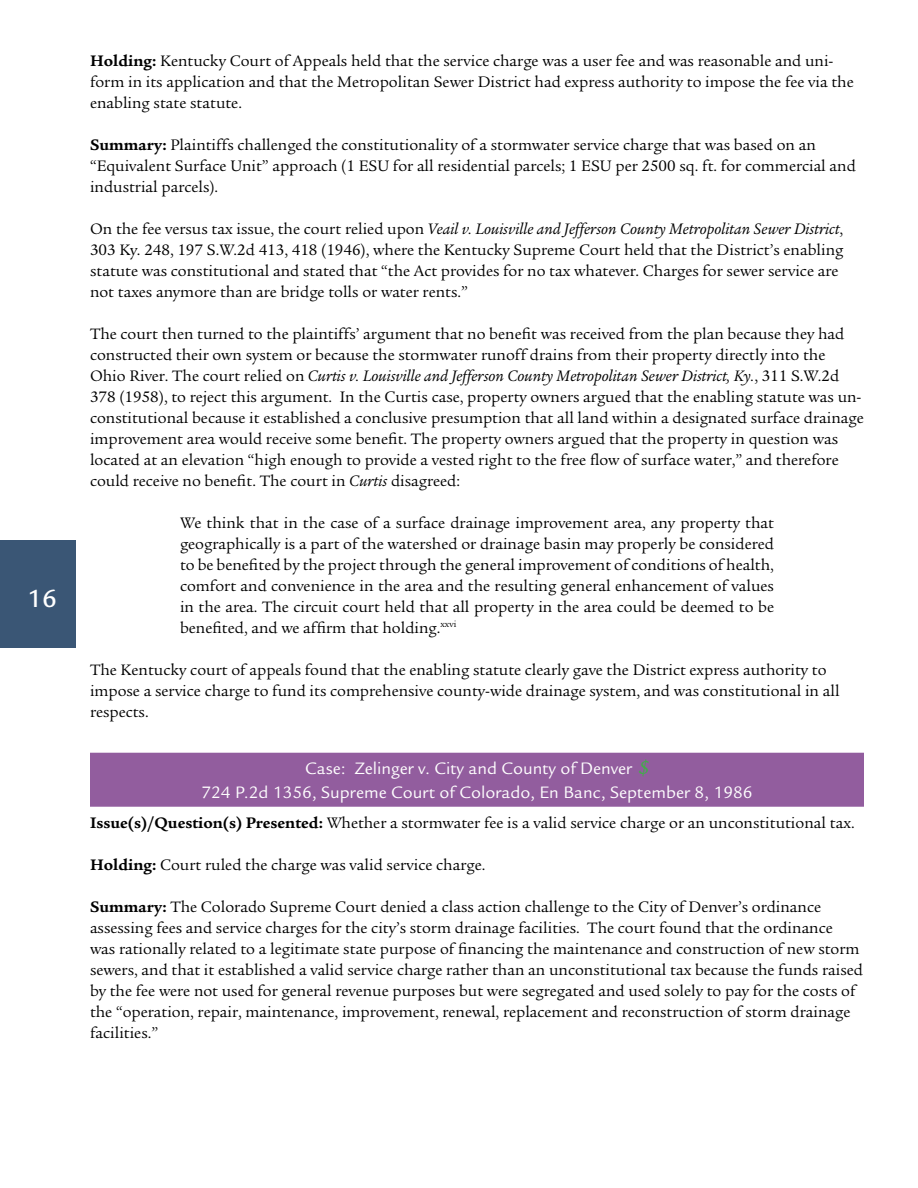
<style>
.page{position:relative;width:918px;height:1188px;background:#fff}
.page>*{position:absolute;margin:0;border:0;box-sizing:border-box;transform-origin:0 0}
.t1{font:500 27px "Legacy Sans Std";color:#fff}
.t2{font:18px/24px "Legacy Sans Std";color:#fff;text-align:center}
.t3{font:16.5px/21px "Legacy Serif Std";color:#000}
.s1{font-weight:700}
.s2{font-style:italic}
.s3{font-family:"Lucida Handwriting";font-style:italic;color:#41ad49}
</style>
<div class="page">
<div style="left:0;top:540px;width:76px;height:108px;background:#3a5675"></div>
<div style="left:90px;top:753px;width:774px;height:30px;background:#925d9e"></div>
<div style="left:90px;top:777px;width:774px;height:30px;background:#925d9e"></div>
<h1 class="t1" style="left:28px;top:583px;width:31px">16</h1>
<p class="t3" style="left:90px;top:50px;width:765px"><span class="s1">Holding:</span> Kentucky Court of Appeals held that the service charge was a user fee and was reasonable and uni&shy;form in its application and that the Metropolitan Sewer District had express authority to impose the fee via the enabling state statute.</p>
<p class="t3" style="left:90px;top:134px;width:767px"><span class="s1">Summary:</span> Plaintiffs challenged the constitutionality of a stormwater service charge that was based on an “Equivalent Surface Unit” approach (1 ESU for all residential parcels; 1 ESU per 2500 sq. ft. for commercial and industrial parcels).</p>
<p class="t3" style="left:90px;top:218px;width:755px">On the fee versus tax issue, the court relied upon <span class="s2">Veail v. Louisville and Jefferson County Metropolitan Sewer District</span>, 303 Ky. 248, 197 S.W.2d 413, 418 (1946), where the Kentucky Supreme Court held that the District’s enabling statute was constitutional and stated that “the Act provides for no tax whatever. Charges for sewer service are not taxes anymore than are bridge tolls or water rents.”</p>
<p class="t3" style="left:90px;top:323px;width:775px">The court then turned to the plaintiffs’ argument that no benefit was received from the plan because they had constructed their own system or because the stormwater runoff drains from their property directly into the Ohio River. The court relied on <span class="s2">Curtis v. Louisville and Jefferson County Metropolitan Sewer District, Ky.</span>, 311 S.W.2d 378 (1958), to reject this argument. In the Curtis case, property owners argued that the enabling statute was un&shy;constitutional because it established a conclusive presumption that all land within a designated surface drainage improvement area would receive some benefit. The property owners argued that the property in question was located at an elevation “high enough to provide a vested right to the free flow of surface water,” and therefore could receive no benefit. The court in <span class="s2">Curtis</span> disagreed:</p>
<p class="t3" style="left:180px;top:512px;width:596px;text-align:justify">We think that in the case of a surface drainage improvement area, any property that geographically is a part of the watershed or drainage basin may properly be considered to be benefited by the project through the general improvement of conditions of health, comfort and convenience in the area and the resulting general enhancement of values in the area. The circuit court held that all property in the area could be deemed to be benefited, and we affirm that holding.<sup>xxvi</sup></p>
<p class="t3" style="left:90px;top:659px;width:751px">The Kentucky court of appeals found that the enabling statute clearly gave the District express authority to impose a service charge to fund its comprehensive county-wide drainage system, and was constitutional in all respects.</p>
<p class="t2" style="left:202px;top:756px;width:552px">Case: Zelinger v. City and County of Denver <span class="s3">$<br></span>724 P.2d 1356, Supreme Court of Colorado, En Banc, September 8, 1986</p>
<p class="t3" style="left:90px;top:812px;width:766px"><span class="s1">Issue(s)/Question(s) Presented:</span> Whether a stormwater fee is a valid service charge or an unconstitutional tax.</p>
<p class="t3" style="left:90px;top:854px;width:397px"><span class="s1">Holding:</span> Court ruled the charge was valid service charge.</p>
<p class="t3" style="left:90px;top:896px;width:774px"><span class="s1">Summary:</span> The Colorado Supreme Court denied a class action challenge to the City of Denver’s ordinance assessing fees and service charges for the city’s storm drainage facilities. The court found that the ordinance<br>was rationally related to a legitimate state purpose of financing the maintenance and construction of new storm sewers, and that it established a valid service charge rather than an unconstitutional tax because the funds raised by the fee were not used for general revenue purposes but were segregated and used solely to pay for the costs of the “operation, repair, maintenance, improvement, renewal, replacement and reconstruction of storm drainage facilities.”</p>
</div>
